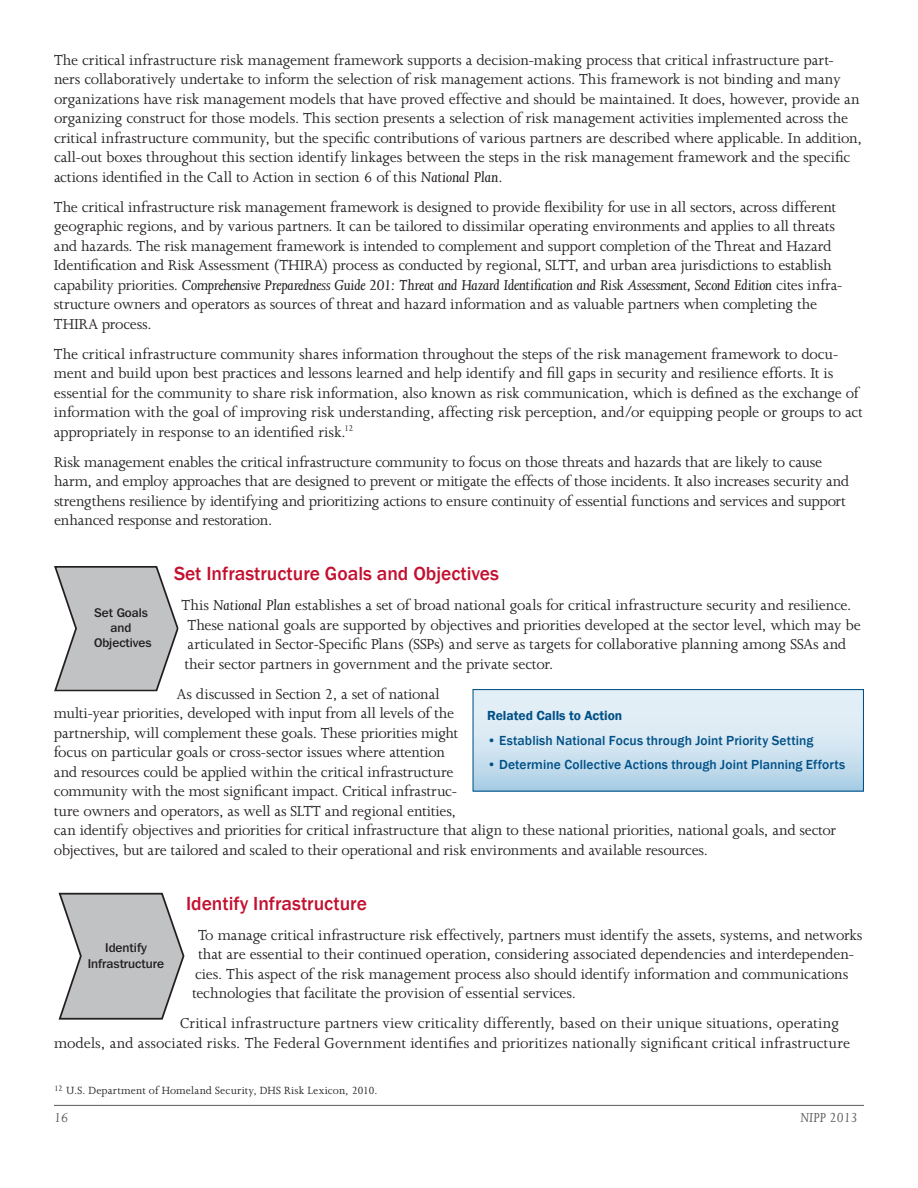
<style>
.page{position:relative;width:918px;height:1188px;background:#fff}
.page>*{position:absolute;margin:0;border:0;box-sizing:border-box;transform-origin:0 0}
.t1{font:500 19.5px "Franklin Gothic";color:#c3102f}
.Bodytext{font:16.5px/19.5px "Joanna MT Std";letter-spacing:-.01em;color:#231f20}
.t2{font:italic 15px "Joanna MT Std";color:#5a5a5d}
.Box_bullet{font:500 13.5px "Franklin Gothic";letter-spacing:.005em;color:#005187}
.t3{font:600 13.5px "Franklin Gothic";color:#005187}
.t4{font:500 12.6px/15.1px "Franklin Gothic IT Cby BT";color:#231f20;text-align:center}
.t5{font:500 12.45px/15px "Franklin Gothic IT Cby BT";color:#231f20;text-align:center}
.Footnotes{font:12px "Joanna MT Std";letter-spacing:.015em;color:#231f20}
.s1{font-style:italic}
</style>
<div class="page">
<hr style="left:54px;top:1105px;width:810px;height:1px;background:#5a5a5d">
<div style="left:473px;top:690px;width:390px;height:101px;background:linear-gradient(to bottom,#f0f6fa,#b2d2e7)"></div>
<div style="left:473px;top:689px;width:391px;height:103px;border:1px solid #005187"></div>
<svg style="left:59px;top:893px;width:125px;height:127px"></svg>
<svg style="left:54px;top:566px;width:125px;height:126px"></svg>
<p class="Bodytext" style="left:54px;top:50px;width:810px">The critical infrastructure risk management framework supports a decision-making process that critical infrastructure part&shy;ners collaboratively undertake to inform the selection of risk management actions. This framework is not binding and many organizations have risk management models that have proved effective and should be maintained. It does, however, provide an organizing construct for those models. This section presents a selection of risk management activities implemented across the critical infrastructure community, but the specific contributions of various partners are described where applicable. In addition, call-out boxes throughout this section identify linkages between the steps in the risk management framework and the specific actions identified in the Call to Action in section 6 of this <span class="s1">National Plan</span>.</p>
<p class="Bodytext" style="left:54px;top:197px;width:790px">The critical infrastructure risk management framework is designed to provide flexibility for use in all sectors, across different geographic regions, and by various partners. It can be tailored to dissimilar operating environments and applies to all threats and hazards. The risk management framework is intended to complement and support completion of the Threat and Hazard Identification and Risk Assessment (THIRA) process as conducted by regional, SLTT, and urban area jurisdictions to establish capability priorities. <span class="s1">Comprehensive Preparedness Guide 201: Threat and Hazard Identification and Risk Assessment, Second Edition</span> cites infra&shy;structure owners and operators as sources of threat and hazard information and as valuable partners when completing the THIRA process.</p>
<p class="Bodytext" style="left:54px;top:344px;width:810px">The critical infrastructure community shares information throughout the steps of the risk management framework to docu&shy;ment and build upon best practices and lessons learned and help identify and fill gaps in security and resilience efforts. It is essential for the community to share risk information, also known as risk communication, which is defined as the exchange of information with the goal of improving risk understanding, affecting risk perception, and/or equipping people or groups to act appropriately in response to an identified risk.<sup>12</sup></p>
<p class="Bodytext" style="left:54px;top:452px;width:797px">Risk management enables the critical infrastructure community to focus on those threats and hazards that are likely to cause harm, and employ approaches that are designed to prevent or mitigate the effects of those incidents. It also increases security and strengthens resilience by identifying and prioritizing actions to ensure continuity of essential functions and services and support enhanced response and restoration.</p>
<h2 class="t1" style="left:174px;top:562px;width:327px">Set Infrastructure Goals and Objectives</h2>
<p class="Bodytext" style="left:182px;top:596px;width:681px">This <span class="s1">National Plan</span> establishes a set of broad national goals for critical infrastructure security and resilience.<br>These national goals are supported by objectives and priorities developed at the sector level, which may be articulated in Sector-Specific Plans (SSPs) and serve as targets for collaborative planning among SSAs and their sector partners in government and the private sector.</p>
<p class="Bodytext" style="left:54px;top:684px;width:784px;text-indent:123px">As discussed in Section 2, a set of national<br>multi-year priorities, developed with input from all levels of the<br>partnership, will complement these goals. These priorities might<br>focus on particular goals or cross-sector issues where attention<br>and resources could be applied within the critical infrastructure<br>community with the most significant impact. Critical infrastruc-<br>ture owners and operators, as well as SLTT and regional entities,<br>can identify objectives and priorities for critical infrastructure that align to these national priorities, national goals, and sector objectives, but are tailored and scaled to their operational and risk environments and available resources.</p>
<p class="t5" style="left:94px;top:605px;width:59px">Set Goals and<br>Objectives</p>
<h3 class="t3" style="left:487px;top:707px;width:137px">Related Calls to Action</h3>
<p class="Box_bullet" style="left:487px;top:732px;width:328px">• Establish National Focus through Joint Priority Setting</p>
<p class="Box_bullet" style="left:487px;top:756px;width:360px">• Determine Collective Actions through Joint Planning Efforts</p>
<h2 class="t1" style="left:186px;top:891px;width:182px">Identify Infrastructure</h2>
<p class="Bodytext" style="left:198px;top:925px;width:666px">To manage critical infrastructure risk effectively, partners must identify the assets, systems, and networks</p>
<p class="Bodytext" style="left:198px;top:945px;width:658px">that are essential to their continued operation, considering associated dependencies and interdependen-</p>
<p class="Bodytext" style="left:195px;top:964px;width:655px">cies. This aspect of the risk management process also should identify information and communications</p>
<p class="Bodytext" style="left:192px;top:984px;width:385px">technologies that facilitate the provision of essential services.</p>
<p class="Bodytext" style="left:54px;top:1014px;width:798px;text-indent:126px">Critical infrastructure partners view criticality differently, based on their unique situations, operating models, and associated risks. The Federal Government identifies and prioritizes nationally significant critical infrastructure</p>
<p class="Footnotes" style="left:54px;top:1083px;width:325px"><sup>12</sup> U.S. Department of Homeland Security, DHS Risk Lexicon, 2010.</p>
<p class="t4" style="left:88px;top:940px;width:78px">Identify<br>Infrastructure</p>
<p class="t2" style="left:54px;top:1109px;width:16px">16</p>
<p class="t2" style="left:800px;top:1109px;width:59px">NIPP 2013</p>
</div>
